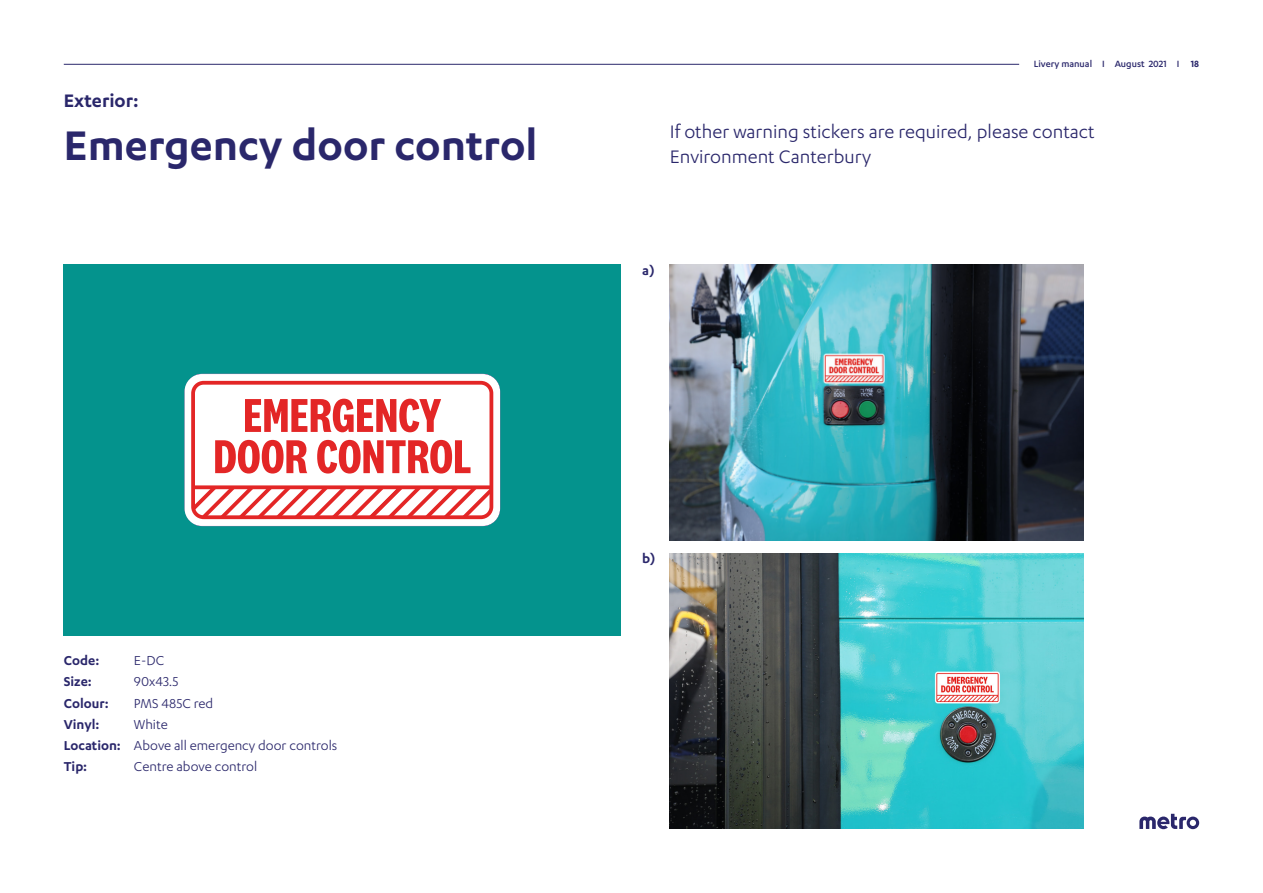
<style>
.page{position:relative;width:1263px;height:893px;background:#fff}
.page>*{position:absolute;margin:0;border:0;box-sizing:border-box;transform-origin:0 0}
.Page_title{font:600 48px "Karbon";color:#2a276b}
.Large_body_copy{font:21px/25.2px "Karbon";color:#2a276b}
.Section{font:600 21px "Karbon";color:#2a276b}
.Body_copy{font:15px "Karbon";color:#2a276b}
.Body_copy_-_BOLD{font:600 15px "Karbon";color:#2a276b}
.Body_copy_-_BOLD-2{font:15px "Karbon";color:#2a276b}
.t1{font:500 10.5px "Karbon";color:#2a276b}
.s1{font-weight:600}
</style>
<div class="page">
<svg style="left:1139px;top:814px;width:60px;height:15px"></svg>
<hr style="left:64px;top:64px;width:955px;height:1px;background:#2a276b">
<div style="left:64px;top:265px;width:557px;height:371px;background:#04938d"></div>
<img style="left:670px;top:265px;width:413px;height:275px">
<img style="left:670px;top:553px;width:413px;height:276px">
<svg style="left:185px;top:374px;width:315px;height:152px"></svg>
<p class="Section" style="left:64px;top:89px;width:76px">Exterior:</p>
<p class="Page_title" style="left:64px;top:118px;width:475px">Emergency door control</p>
<p class="t1" style="left:1034px;top:58px;width:167px">Livery manual I August 2021 I <span class="s1">18</span></p>
<p class="Large_body_copy" style="left:670px;top:119px;width:427px">If other warning stickers are required, please contact<br>Environment Canterbury</p>
<p class="Body_copy_-_BOLD" style="left:642px;top:262px;width:14px">a)</p>
<p class="Body_copy_-_BOLD" style="left:64px;top:652px;width:37px">Code:</p>
<p class="Body_copy" style="left:134px;top:652px;width:32px">E-DC</p>
<p class="Body_copy_-_BOLD" style="left:64px;top:673px;width:30px">Size:</p>
<p class="Body_copy" style="left:134px;top:673px;width:46px">90x43.5</p>
<p class="Body_copy_-_BOLD" style="left:64px;top:695px;width:46px">Colour:</p>
<p class="Body_copy" style="left:134px;top:695px;width:81px">PMS 485C red</p>
<p class="Body_copy_-_BOLD" style="left:64px;top:716px;width:37px">Vinyl:</p>
<p class="Body_copy" style="left:134px;top:716px;width:35px">White</p>
<p class="Body_copy_-_BOLD" style="left:64px;top:737px;width:59px">Location:</p>
<p class="Body_copy" style="left:134px;top:737px;width:205px">Above all emergency door controls</p>
<p class="Body_copy_-_BOLD" style="left:64px;top:758px;width:25px">Tip:</p>
<p class="Body_copy_-_BOLD-2" style="left:134px;top:759px;width:125px">Centre above control</p>
<p class="Body_copy_-_BOLD" style="left:642px;top:550px;width:15px">b)</p>
</div>
